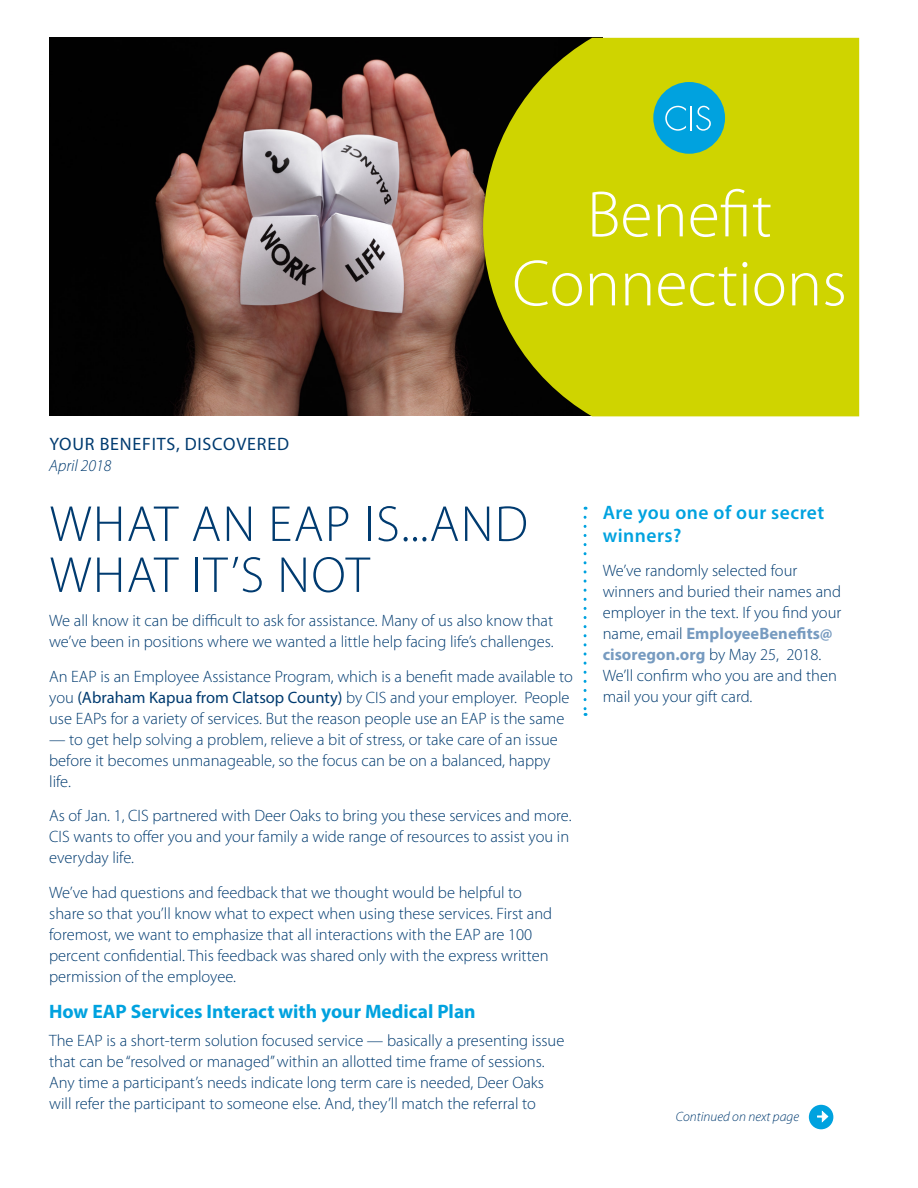
<style>
.page{position:relative;width:918px;height:1188px;background:#fff}
.page>*{position:absolute;margin:0;border:0;box-sizing:border-box;transform-origin:0 0}
.t1{font:300 66px/69px "Myriad Pro";color:#fff;text-align:center}
.Body_copy{font:300 51px/51px "Myriad Pro";letter-spacing:.03em;color:#003b70}
.Subhead{font:700 19.5px "Myriad Pro";color:#00a2df}
.Sidebar_title{font:600 19.5px/22.5px "Myriad Pro";letter-spacing:.025em;color:#00a2df}
.Slug_lines{font:18px "Myriad Pro";letter-spacing:.045em;color:#003b70}
.Body_copy-2{font:300 16.5px/21px "Myriad Pro";color:#003b70}
.Sidebar_copy{font:300 16.5px/21px "Myriad Pro";color:#003b70}
.Intro_paragraphs_ser{font:italic 300 16.5px "Myriad Pro";color:#003b70}
.Continued_flush_righ{font:italic 300 13.5px "Myriad Pro";color:#003b70}
.s1{font-weight:400}
.s2{font-weight:700;color:#779bc0}
</style>
<div class="page">
<div style="left:809px;top:1105px;width:24px;height:24px;background:#00a2df;border-radius:50%"></div>
<svg style="left:817px;top:1110px;width:11px;height:13px"></svg>
<svg style="left:584px;top:517px;width:3px;height:199px"></svg>
<img style="left:49px;top:38px;width:434px;height:378px">
<svg style="left:483px;top:38px;width:376px;height:378px;background:#bcc100"></svg>
<div style="left:653px;top:82px;width:72px;height:72px;background:#00a2df;border-radius:50%"></div>
<svg style="left:665px;top:106px;width:46px;height:25px"></svg>
<p class="t1" style="left:512px;top:181px;width:336px">Benefit<br>Connections</p>
<p class="Slug_lines" style="left:49px;top:432px;width:241px">YOUR BENEFITS, DISCOVERED</p>
<p class="Intro_paragraphs_ser" style="left:49px;top:455px;width:64px">April 2018</p>
<p class="Body_copy" style="left:50px;top:499px;width:480px">WHAT AN EAP IS...AND<br>WHAT IT’S NOT</p>
<p class="Body_copy-2" style="left:49px;top:611px;width:506px">We all know it can be difficult to ask for assistance. Many of us also know that we’ve been in positions where we wanted a little help facing life’s challenges.</p>
<p class="Body_copy-2" style="left:49px;top:666px;width:525px">An EAP is an Employee Assistance Program, which is a benefit made available to you <span class="s1">(Abraham Kapua from Clatsop County)</span> by CIS and your employer. People use EAPs for a variety of services. But the reason people use an EAP is the same</p>
<p class="Body_copy-2" style="left:49px;top:729px;width:510px">— to get help solving a problem, relieve a bit of stress, or take care of an issue before it becomes unmanageable, so the focus can be on a balanced, happy life.</p>
<p class="Body_copy-2" style="left:49px;top:806px;width:524px">As of Jan. 1, CIS partnered with Deer Oaks to bring you these services and more.<br>CIS wants to offer you and your family a wide range of resources to assist you in everyday life.</p>
<p class="Body_copy-2" style="left:49px;top:882px;width:505px">We’ve had questions and feedback that we thought would be helpful to share so that you’ll know what to expect when using these services. First and foremost, we want to emphasize that all interactions with the EAP are 100 percent confidential. This feedback was shared only with the express written permission of the employee.</p>
<p class="Subhead" style="left:49px;top:999px;width:428px">How EAP Services Interact with your Medical Plan</p>
<p class="Body_copy-2" style="left:49px;top:1030px;width:517px">The EAP is a short-term solution focused service — basically a presenting issue that can be “resolved or managed” within an allotted time frame of sessions.<br>Any time a participant’s needs indicate long term care is needed, Deer Oaks will refer the participant to someone else. And, they’ll match the referral to</p>
<p class="Sidebar_title" style="left:603px;top:501px;width:223px">Are you one of our secret winners?</p>
<p class="Sidebar_copy" style="left:603px;top:561px;width:240px">We’ve randomly selected four winners and buried their names and employer in the text. If you find your name, email <span class="s2">EmployeeBenefits@ cisoregon.org</span> by May 25, 2018.<br>We’ll confirm who you are and then mail you your gift card.</p>
<p class="Continued_flush_righ" style="left:676px;top:1108px;width:125px">Continued on next page</p>
</div>
